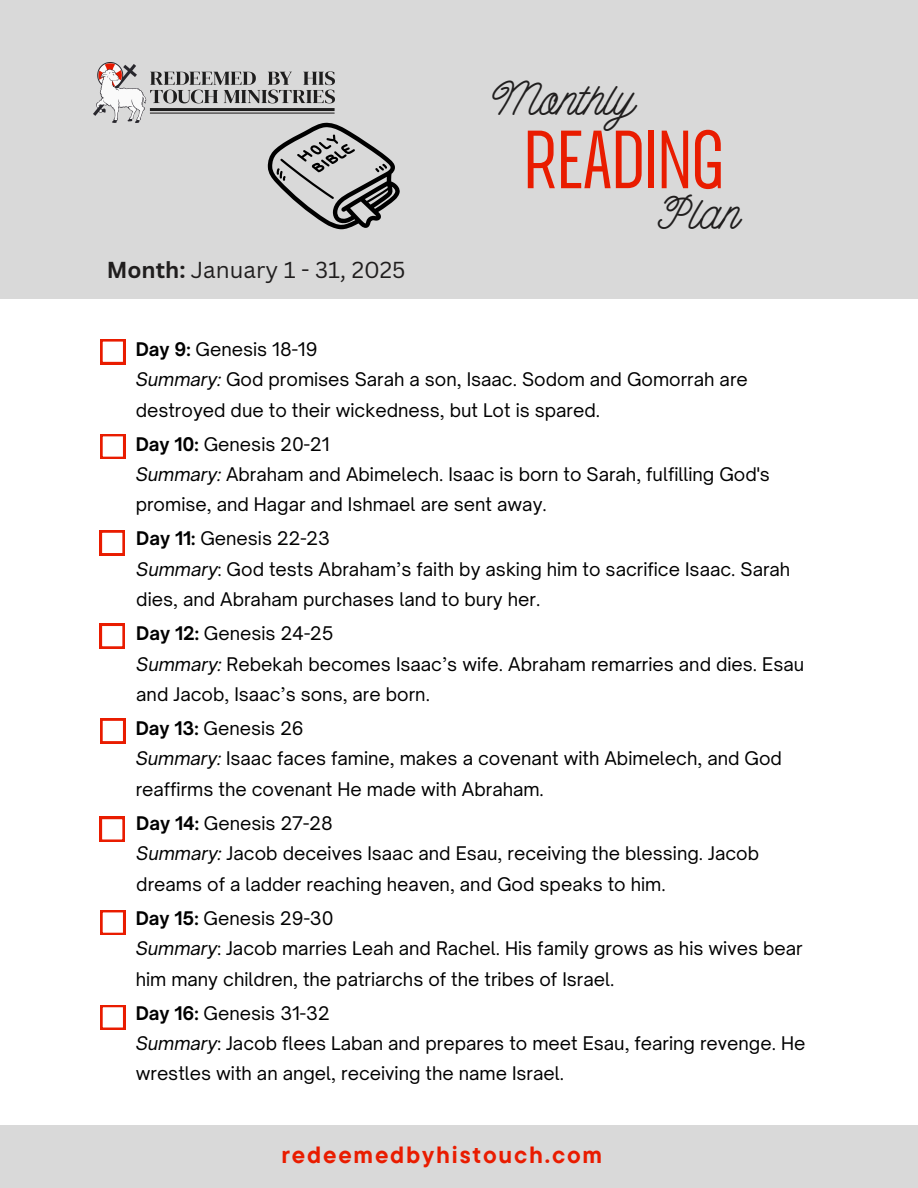
<style>
.page{position:relative;width:918px;height:1188px;background:#fff}
.page>*{position:absolute;margin:0;border:0;box-sizing:border-box;transform-origin:0 0}
.t1{font:72px "TS Damassans";color:#e91c00}
.t2{font:48px "Badhorse Script";color:#201e1e}
.t3{font:700 23.4px "TT Commons Pro";letter-spacing:.08em;color:#e91c00}
.t4{font:22.5px "Canva Sans";color:#201e1e}
.t5{font:18px/30.3px "Open Sauce One";color:#000}
.s1{font-weight:700}
.s2{font-style:italic}
</style>
<div class="page">
<div style="left:0;top:1125px;width:918px;height:63px;background:#d9d9d9"></div>
<svg style="left:100px;top:339px;width:25px;height:25px"></svg>
<div style="left:0;top:0;width:918px;height:298px;background:#d9d9d9"></div>
<img style="left:93px;top:63px;width:241px;height:59px">
<svg style="left:268px;top:122px;width:132px;height:107px"></svg>
<svg style="left:100px;top:434px;width:25px;height:25px"></svg>
<svg style="left:100px;top:531px;width:25px;height:24px"></svg>
<svg style="left:100px;top:624px;width:25px;height:25px"></svg>
<svg style="left:100px;top:719px;width:25px;height:24px"></svg>
<svg style="left:100px;top:817px;width:25px;height:25px"></svg>
<svg style="left:100px;top:910px;width:25px;height:25px"></svg>
<svg style="left:100px;top:1005px;width:25px;height:25px"></svg>
<p class="t4" style="left:107px;top:254px;width:300px"><span class="s1">Month:</span> January 1 - 31, 2025</p>
<h4 class="t2" style="left:484px;top:67px;width:148px">Monthly</h4>
<h1 class="t1" style="left:524px;top:109px;width:201px">READING</h1>
<h2 class="t2" style="left:653px;top:181px;width:85px">Plan</h2>
<p class="t5" style="left:136px;top:334px;width:183px"><span class="s1">Day 9:</span> Genesis 18-19</p>
<p class="t5" style="left:136px;top:364px;width:614px"><span class="s2">Summary:</span> God promises Sarah a son, Isaac. Sodom and Gomorrah are destroyed due to their wickedness, but Lot is spared.</p>
<p class="t5" style="left:136px;top:429px;width:195px"><span class="s1">Day 10:</span> Genesis 20-21</p>
<p class="t5" style="left:136px;top:459px;width:636px"><span class="s2">Summary:</span> Abraham and Abimelech. Isaac is born to Sarah, fulfilling God's promise, and Hagar and Ishmael are sent away.</p>
<p class="t5" style="left:136px;top:523px;width:195px"><span class="s1">Day 11:</span> Genesis 22-23</p>
<p class="t5" style="left:136px;top:554px;width:656px"><span class="s2">Summary</span>: God tests Abraham’s faith by asking him to sacrifice Isaac. Sarah dies, and Abraham purchases land to bury her.</p>
<p class="t5" style="left:136px;top:618px;width:199px"><span class="s1">Day 12:</span> Genesis 24-25</p>
<p class="t5" style="left:136px;top:649px;width:669px"><span class="s2">Summary:</span> Rebekah becomes Isaac’s wife. Abraham remarries and dies. Esau and Jacob, Isaac’s sons, are born.</p>
<p class="t5" style="left:136px;top:713px;width:170px"><span class="s1">Day 13:</span> Genesis 26</p>
<p class="t5" style="left:136px;top:743px;width:648px"><span class="s2">Summary:</span> Isaac faces famine, makes a covenant with Abimelech, and God reaffirms the covenant He made with Abraham.</p>
<p class="t5" style="left:136px;top:808px;width:198px"><span class="s1">Day 14:</span> Genesis 27-28</p>
<p class="t5" style="left:136px;top:838px;width:624px"><span class="s2">Summary:</span> Jacob deceives Isaac and Esau, receiving the blessing. Jacob dreams of a ladder reaching heaven, and God speaks to him.</p>
<p class="t5" style="left:136px;top:903px;width:199px"><span class="s1">Day 15:</span> Genesis 29-30</p>
<p class="t5" style="left:136px;top:933px;width:668px"><span class="s2">Summary</span>: Jacob marries Leah and Rachel. His family grows as his wives bear him many children, the patriarchs of the tribes of Israel.</p>
<p class="t5" style="left:136px;top:998px;width:195px"><span class="s1">Day 16:</span> Genesis 31-32</p>
<p class="t5" style="left:136px;top:1028px;width:671px"><span class="s2">Summary</span>: Jacob flees Laban and prepares to meet Esau, fearing revenge. He wrestles with an angel, receiving the name Israel.</p>
<h2 class="t3" style="left:281px;top:1139px;width:322px">redeemedbyhistouch.com</h2>
</div>
